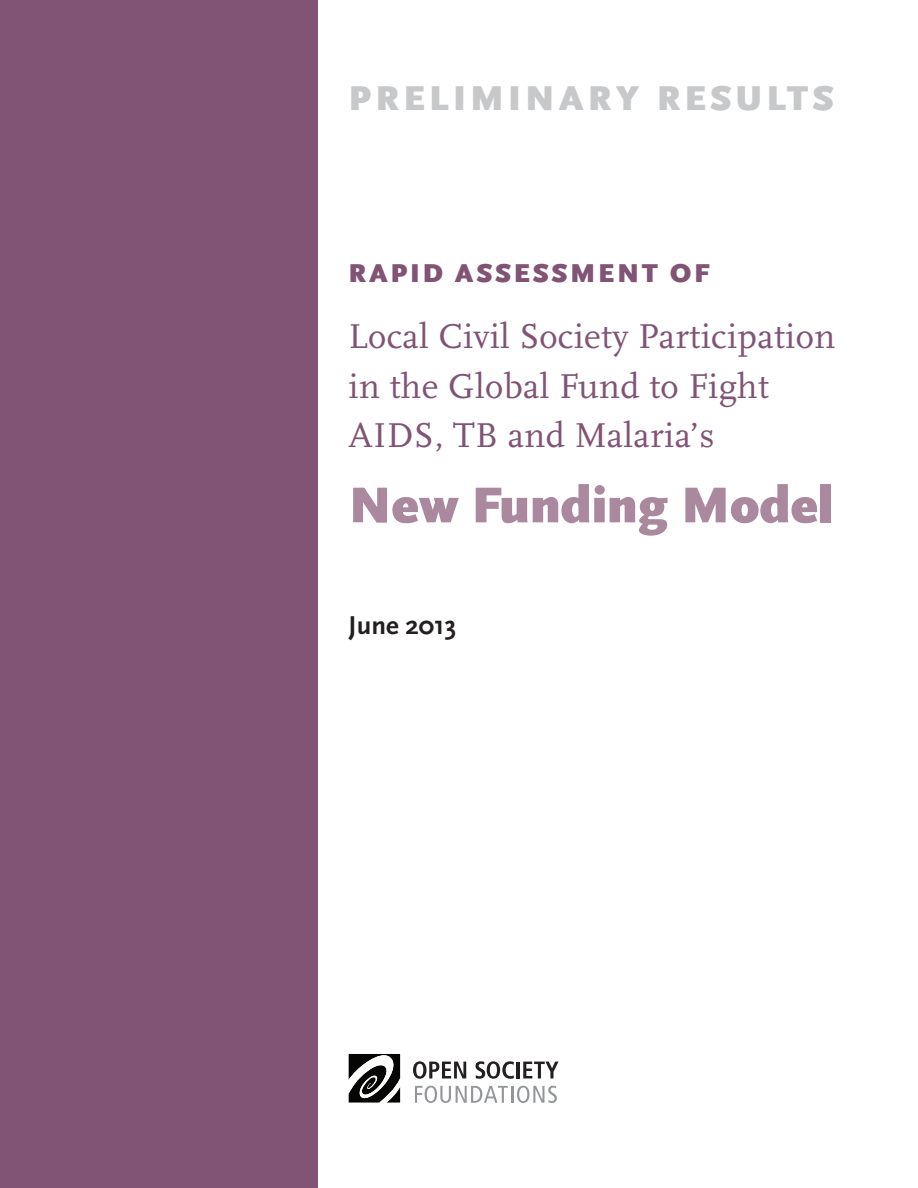
<style>
.page{position:relative;width:918px;height:1188px;background:#fff}
.page>*{position:absolute;margin:0;border:0;box-sizing:border-box;transform-origin:0 0}
.t1{font:900 52.5px "Scala Sans";letter-spacing:-.005em;color:#aa899e}
.t2{font:36px/49.5px "Scala";letter-spacing:.01em;color:#815374}
.t3{font:900 36px "Scala Sans";letter-spacing:.115em;color:#c7c8ca}
.t4{font:900 27px "Scala Sans";letter-spacing:.1em;color:#815374}
.t5{font:700 27px "Scala Sans";color:#231f20}
</style>
<div class="page">
<div style="left:0;top:0;width:317px;height:1188px;background:#815374"></div>
<svg style="left:415px;top:1086px;width:142px;height:17px"></svg>
<svg style="left:413px;top:1061px;width:53px;height:18px"></svg>
<svg style="left:475px;top:1061px;width:39px;height:18px"></svg>
<hr style="left:517px;top:1062px;width:3px;height:16px;background:#231f20">
<svg style="left:523px;top:1062px;width:36px;height:16px"></svg>
<svg style="left:349px;top:1054px;width:51px;height:49px"></svg>
<p class="t3" style="left:349px;top:79px;width:487px">PRELIMINARY RESULTS</p>
<p class="t4" style="left:349px;top:258px;width:363px">RAPID ASSESSMENT OF</p>
<p class="t2" style="left:349px;top:312px;width:488px">Local Civil Society Participation in the Global Fund to Fight<br>AIDS, TB and Malaria’s</p>
<h1 class="t1" style="left:349px;top:477px;width:486px">New Funding Model</h1>
<p class="t5" style="left:349px;top:610px;width:109px">June 2013</p>
</div>
